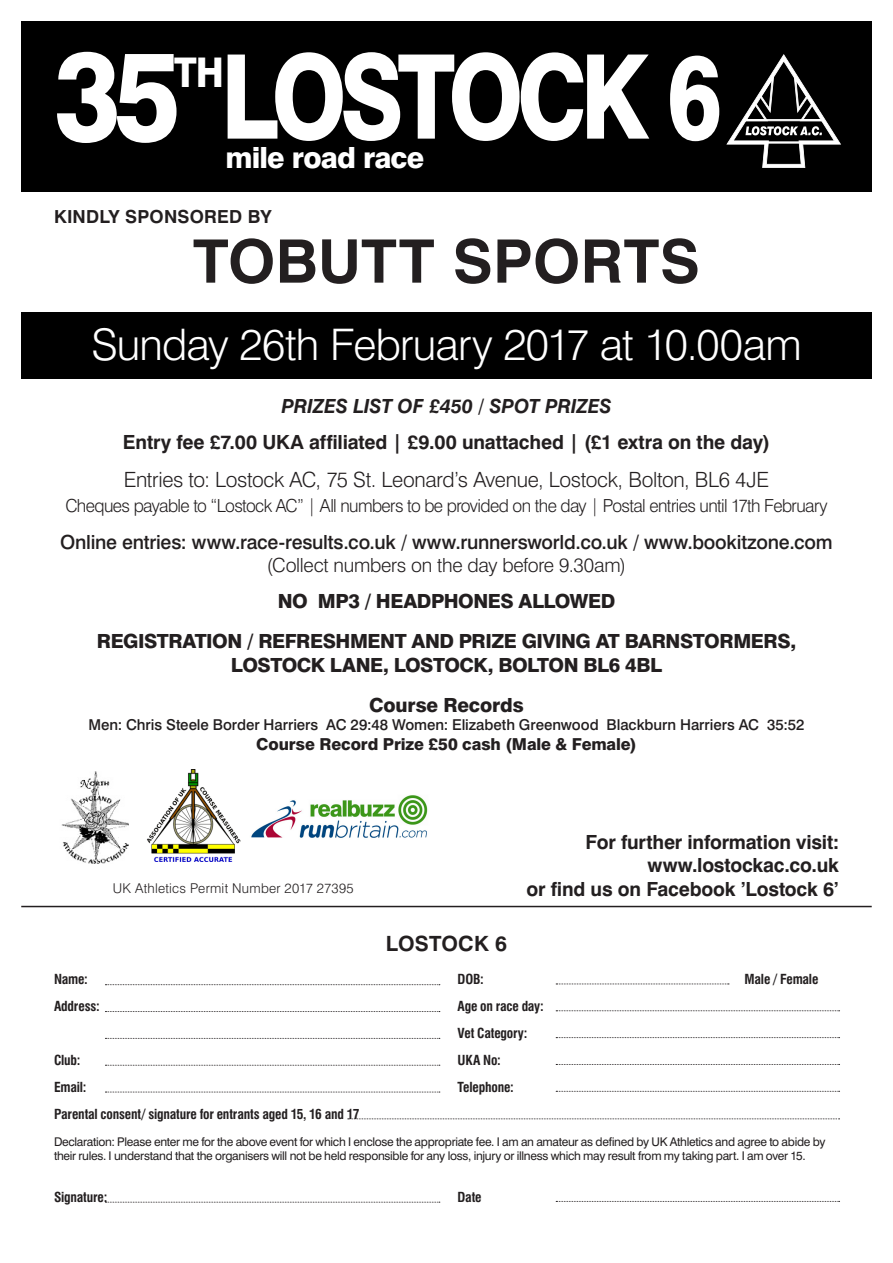
<style>
.page{position:relative;width:893px;height:1263px;background:#fff}
.page>*{position:absolute;margin:0;border:0;box-sizing:border-box;transform-origin:0 0}
.t1{font:800 117px "Swiss 721 BT";letter-spacing:-.07em;color:#fff;scale:.8 1}
.t2{font:700 60px "Swiss 721 BT";letter-spacing:.005em;color:#231f20}
.t3{font:300 43.5px "Swiss 721 BT";letter-spacing:-.02em;color:#fff}
.t4{font:800 40.95px "Swiss 721 BT";color:#fff;scale:.9 1}
.t5{font:800 29.25px "Swiss 721 BT";letter-spacing:-.03em;color:#fff}
.t6{font:300 21px "Swiss 721 BT";letter-spacing:-.015em;color:#231f20}
.t7{font:700 21px "Swiss 721 BT";letter-spacing:.005em;color:#231f20}
.t8{font:700 19.5px/23.4px "Swiss 721 BT";letter-spacing:-.01em;color:#231f20;text-align:right}
.t9{font:800 19.5px/23.4px "Swiss 721 BT";letter-spacing:-.025em;color:#231f20;text-align:center}
.t10{font:500 19.5px/23.4px "Swiss 721 BT";letter-spacing:-.01em;color:#231f20;text-align:center}
.t11{font:italic 700 19.5px "Swiss 721 BT";letter-spacing:-.015em;color:#231f20}
.t12{font:300 18px "Swiss 721 BT";letter-spacing:-.035em;color:#231f20}
.t13{font:700 18px "Swiss 721 BT";letter-spacing:.01em;color:#231f20}
.t14{font:800 16.5px "Swiss 721 BT";letter-spacing:-.01em;color:#231f20}
.t15{font:500 15px "Swiss 721 BT";letter-spacing:-.005em;color:#231f20}
.t16{font:700 condensed 13.5px "Swiss 721 BT";letter-spacing:-.015em;color:#231f20}
.t17{font:300 13.5px "Swiss 721 BT";letter-spacing:.02em;color:#231f20}
.t18{font:12px/14.4px "Swiss 721 BT";letter-spacing:-.025em;color:#231f20}
.s1{font-size:125.1px}
.s2{font-weight:300}
</style>
<div class="page">
<div style="left:21px;top:21px;width:851px;height:170px;background:#000"></div>
<div style="left:21px;top:312px;width:851px;height:67px;background:#000"></div>
<svg style="left:556px;top:983px;width:173px;height:1px"></svg>
<svg style="left:105px;top:984px;width:335px;height:1px"></svg>
<svg style="left:556px;top:1010px;width:284px;height:1px"></svg>
<svg style="left:105px;top:1011px;width:335px;height:1px"></svg>
<svg style="left:556px;top:1037px;width:284px;height:1px"></svg>
<svg style="left:105px;top:1038px;width:335px;height:1px"></svg>
<svg style="left:556px;top:1064px;width:284px;height:1px"></svg>
<svg style="left:105px;top:1065px;width:335px;height:1px"></svg>
<svg style="left:556px;top:1091px;width:284px;height:1px"></svg>
<svg style="left:105px;top:1092px;width:335px;height:1px"></svg>
<svg style="left:348px;top:1118px;width:492px;height:1px"></svg>
<svg style="left:556px;top:1201px;width:284px;height:1px"></svg>
<svg style="left:105px;top:1202px;width:335px;height:1px"></svg>
<hr style="left:21px;top:906px;width:851px;height:1px;background:#231f20">
<img style="left:61px;top:772px;width:67px;height:91px">
<img style="left:251px;top:795px;width:177px;height:43px">
<svg style="left:726px;top:54px;width:115px;height:114px"></svg>
<img style="left:147px;top:769px;width:94px;height:92px">
<p class="t1" style="left:54px;top:26px;width:837px"><span class="s1">35</span> LOSTOCK 6</p>
<p class="t5" style="left:226px;top:140px;width:200px">mile road race</p>
<p class="t4" style="left:174px;top:47px;width:57px">TH</p>
<p class="t13" style="left:54px;top:205px;width:219px">KINDLY SPONSORED BY</p>
<p class="t2" style="left:193px;top:225px;width:508px">TOBUTT SPORTS</p>
<p class="t3" style="left:91px;top:318px;width:712px">Sunday 26th February 2017 at 10.00am</p>
<p class="t11" style="left:281px;top:394px;width:332px">PRIZES LIST OF £450 / SPOT PRIZES</p>
<p class="t8" style="left:123px;top:430px;width:648px">Entry fee £7.00 UKA affiliated | £9.00 unattached | (£1 extra on the day)</p>
<p class="t6" style="left:124px;top:467px;width:647px">Entries to: Lostock AC, 75 St. Leonard’s Avenue, Lostock, Bolton, BL6 4JE</p>
<p class="t12" style="left:65px;top:495px;width:764px">Cheques payable to “Lostock AC” | All numbers to be provided on the day | Postal entries until 17th February</p>
<p class="t10" style="left:60px;top:530px;width:774px">Online entries: www.race-results.co.uk / www.runnersworld.co.uk / www.bookitzone.com <span class="s2">(Collect numbers on the day before 9.30am)</span></p>
<p class="t9" style="left:278px;top:589px;width:339px">NO MP3 / HEADPHONES ALLOWED</p>
<p class="t9" style="left:97px;top:630px;width:701px">REGISTRATION / REFRESHMENT AND PRIZE GIVING AT BARNSTORMERS,<br>LOSTOCK LANE, LOSTOCK, BOLTON BL6 4BL</p>
<p class="t9" style="left:369px;top:693px;width:156px">Course Records</p>
<p class="t15" style="left:88px;top:716px;width:718px">Men: Chris Steele Border Harriers AC 29:48 Women: Elizabeth Greenwood Blackburn Harriers AC 35:52</p>
<p class="t14" style="left:256px;top:734px;width:382px">Course Record Prize £50 cash (Male &amp; Female)</p>
<p class="t17" style="left:113px;top:880px;width:242px">UK Athletics Permit Number 2017 27395</p>
<p class="t7" style="left:386px;top:931px;width:123px">LOSTOCK 6</p>
<p class="t8" style="left:527px;top:830px;width:314px">For further information visit: www.lostockac.co.uk<br>or find us on Facebook ’Lostock 6’</p>
<p class="t16" style="left:54px;top:971px;width:35px">Name:</p>
<p class="t16" style="left:458px;top:971px;width:28px">DOB:</p>
<p class="t16" style="left:745px;top:971px;width:75px">Male / Female</p>
<p class="t16" style="left:54px;top:998px;width:47px">Address:</p>
<p class="t16" style="left:458px;top:998px;width:88px">Age on race day:</p>
<p class="t16" style="left:458px;top:1025px;width:71px">Vet Category:</p>
<p class="t16" style="left:54px;top:1052px;width:28px">Club:</p>
<p class="t16" style="left:458px;top:1052px;width:45px">UKA No:</p>
<p class="t16" style="left:54px;top:1079px;width:34px">Email:</p>
<p class="t16" style="left:458px;top:1079px;width:58px">Telephone:</p>
<p class="t16" style="left:54px;top:1105px;width:307px">Parental consent/ signature for entrants aged 15, 16 and 17</p>
<p class="t18" style="left:54px;top:1134px;width:773px">Declaration: Please enter me for the above event for which I enclose the appropriate fee. I am an amateur as defined by UK Athletics and agree to abide by their rules. I understand that the organisers will not be held responsible for any loss, injury or illness which may result from my taking part. I am over 15.</p>
<p class="t16" style="left:54px;top:1189px;width:55px">Signature:</p>
<p class="t16" style="left:458px;top:1189px;width:26px">Date</p>
</div>
